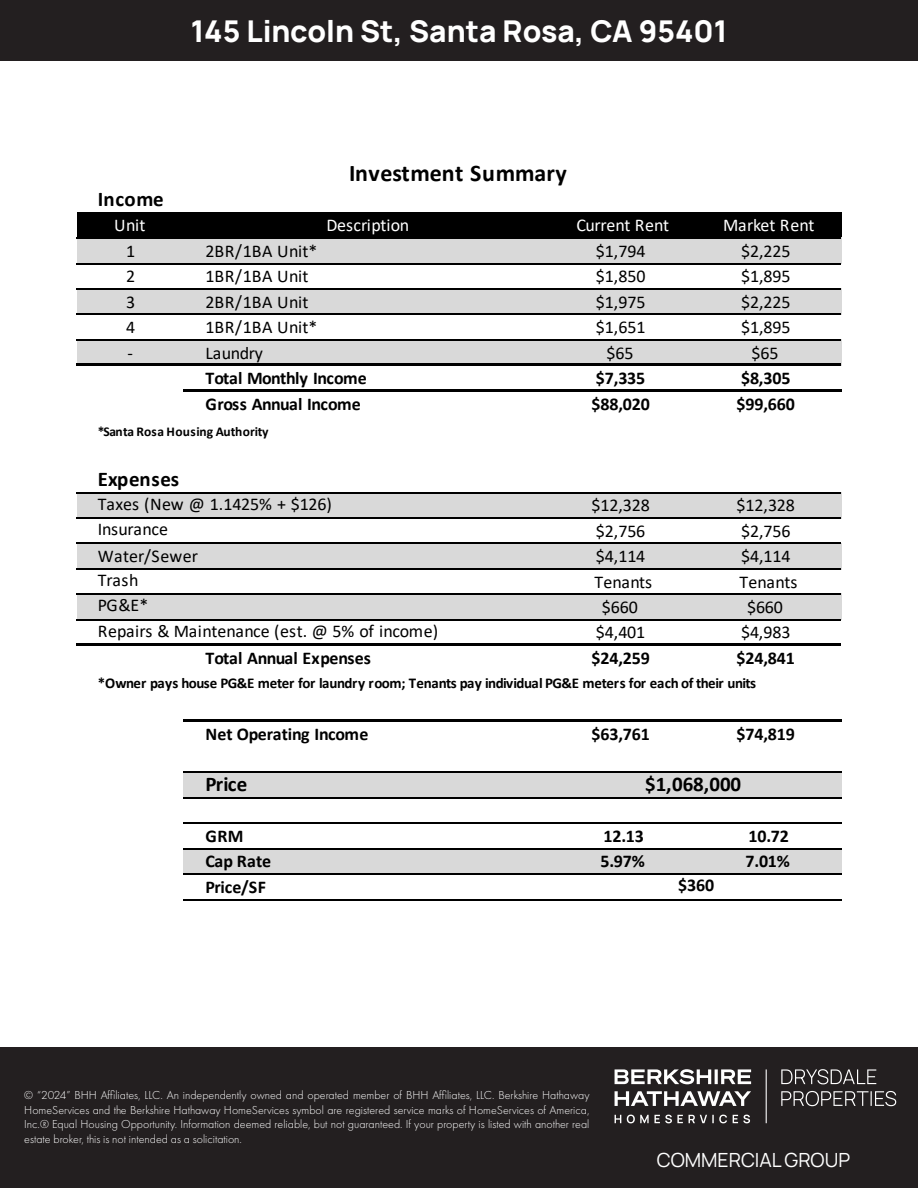
<style>
.page{position:relative;width:918px;height:1188px;background:#fff}
.page>*{position:absolute;margin:0;border:0;box-sizing:border-box;transform-origin:0 0}
.t1{font:800 30px "Manrope";color:#fff}
.t2{font:700 24px "Calibri";letter-spacing:.005em;color:#000}
.t3{font:700 21px "Calibri";color:#000}
.t4{font:19.5px "Manrope";color:#fff}
.t5{font:18px/25.5px "Calibri";letter-spacing:-.005em;color:#000}
.t6{font:700 18px "Calibri";letter-spacing:-.005em;color:#000}
.t7{font:18px "Calibri";letter-spacing:.02em;color:#000}
.t8{font:18px "Calibri";letter-spacing:-.01em;color:#fff}
.t9{font:16.5px/21px "Manrope";color:#fff}
.t10{font:700 15px "Calibri";letter-spacing:-.035em;color:#000}
.t11{font:700 13.5px "Calibri";letter-spacing:.015em;color:#000}
.t12{font:300 12px/14.4px "Futura PT";color:#fff;text-align:justify}
</style>
<div class="page">
<div style="left:0;top:0;width:918px;height:61px;background:#231f20"></div>
<div style="left:77px;top:212px;width:764px;height:27px;background:#000"></div>
<div style="left:77px;top:237px;width:764px;height:27px;background:#d9d9d9"></div>
<div style="left:77px;top:288px;width:764px;height:27px;background:#d9d9d9"></div>
<div style="left:77px;top:339px;width:764px;height:27px;background:#d9d9d9"></div>
<div style="left:77px;top:492px;width:764px;height:27px;background:#d9d9d9"></div>
<div style="left:77px;top:543px;width:764px;height:27px;background:#d9d9d9"></div>
<div style="left:77px;top:594px;width:764px;height:26px;background:#d9d9d9"></div>
<div style="left:183px;top:772px;width:658px;height:27px;background:#d9d9d9"></div>
<div style="left:183px;top:848px;width:658px;height:27px;background:#d9d9d9"></div>
<hr style="left:77px;top:237px;width:764px;height:2px;background:#000">
<hr style="left:77px;top:263px;width:764px;height:1px;background:#000">
<hr style="left:77px;top:288px;width:764px;height:2px;background:#000">
<hr style="left:77px;top:314px;width:764px;height:1px;background:#000">
<hr style="left:77px;top:339px;width:764px;height:2px;background:#000">
<hr style="left:77px;top:363px;width:764px;height:3px;background:#000">
<hr style="left:183px;top:389px;width:658px;height:3px;background:#000">
<hr style="left:77px;top:492px;width:764px;height:1px;background:#000">
<hr style="left:77px;top:517px;width:764px;height:2px;background:#000">
<hr style="left:77px;top:543px;width:764px;height:1px;background:#000">
<hr style="left:77px;top:568px;width:764px;height:2px;background:#000">
<hr style="left:77px;top:594px;width:764px;height:1px;background:#000">
<hr style="left:77px;top:619px;width:764px;height:1px;background:#000">
<hr style="left:77px;top:643px;width:764px;height:3px;background:#000">
<hr style="left:183px;top:719px;width:658px;height:3px;background:#000">
<hr style="left:183px;top:772px;width:658px;height:1px;background:#000">
<hr style="left:183px;top:797px;width:658px;height:2px;background:#000">
<hr style="left:183px;top:822px;width:658px;height:2px;background:#000">
<hr style="left:183px;top:848px;width:658px;height:1px;background:#000">
<hr style="left:183px;top:873px;width:658px;height:2px;background:#000">
<hr style="left:183px;top:899px;width:658px;height:1px;background:#000">
<div style="left:0;top:1048px;width:918px;height:140px;background:#231f20"></div>
<svg style="left:615px;top:1069px;width:281px;height:54px"></svg>
<h1 class="t1" style="left:191px;top:10px;width:538px">145 Lincoln St, Santa Rosa, CA 95401</h1>
<p class="t2" style="left:349px;top:156px;width:219px">Investment Summary</p>
<p class="t3" style="left:98px;top:184px;width:67px">Income</p>
<p class="t8" style="left:114px;top:213px;width:33px">Unit</p>
<p class="t8" style="left:327px;top:213px;width:84px">Description</p>
<p class="t8" style="left:576px;top:213px;width:94px">Current Rent</p>
<p class="t8" style="left:723px;top:213px;width:93px">Market Rent</p>
<p class="t5" style="left:126px;top:238px;width:11px">1</p>
<p class="t7" style="left:205px;top:238px;width:114px">2BR/1BA Unit*</p>
<p class="t5" style="left:596px;top:238px;width:51px">$1,794</p>
<p class="t5" style="left:741px;top:238px;width:51px">$2,225</p>
<p class="t5" style="left:126px;top:263px;width:11px">2</p>
<p class="t7" style="left:205px;top:264px;width:105px">1BR/1BA Unit</p>
<p class="t5" style="left:596px;top:263px;width:51px">$1,850</p>
<p class="t5" style="left:741px;top:263px;width:51px">$1,895</p>
<p class="t5" style="left:126px;top:289px;width:11px">3</p>
<p class="t7" style="left:205px;top:289px;width:105px">2BR/1BA Unit</p>
<p class="t5" style="left:596px;top:289px;width:51px">$1,975</p>
<p class="t5" style="left:741px;top:289px;width:51px">$2,225</p>
<p class="t5" style="left:126px;top:314px;width:11px">4</p>
<p class="t7" style="left:205px;top:315px;width:114px">1BR/1BA Unit*</p>
<p class="t5" style="left:596px;top:314px;width:51px">$1,651</p>
<p class="t5" style="left:741px;top:314px;width:51px">$1,895</p>
<p class="t5" style="left:128px;top:339px;width:7px">-</p>
<p class="t5" style="left:205px;top:339px;width:59px">Laundry</p>
<p class="t5" style="left:606px;top:339px;width:29px">$65</p>
<p class="t5" style="left:752px;top:339px;width:29px">$65</p>
<p class="t6" style="left:205px;top:365px;width:163px">Total Monthly Income</p>
<p class="t6" style="left:596px;top:365px;width:51px">$7,335</p>
<p class="t6" style="left:741px;top:365px;width:51px">$8,305</p>
<p class="t6" style="left:205px;top:391px;width:157px">Gross Annual Income</p>
<p class="t6" style="left:591px;top:391px;width:60px">$88,020</p>
<p class="t6" style="left:737px;top:391px;width:60px">$99,660</p>
<p class="t11" style="left:98px;top:422px;width:172px">*Santa Rosa Housing Authority</p>
<p class="t3" style="left:98px;top:464px;width:83px">Expenses</p>
<p class="t5" style="left:98px;top:491px;width:236px">Taxes (New @ 1.1425% + $126)<br>Insurance</p>
<p class="t5" style="left:98px;top:567px;width:42px">Trash</p>
<p class="t5" style="left:591px;top:492px;width:60px">$12,328</p>
<p class="t5" style="left:737px;top:492px;width:60px">$12,328</p>
<p class="t5" style="left:596px;top:517px;width:51px">$2,756</p>
<p class="t5" style="left:741px;top:517px;width:51px">$2,756</p>
<p class="t5" style="left:98px;top:543px;width:102px">Water/Sewer</p>
<p class="t5" style="left:596px;top:543px;width:51px">$4,114</p>
<p class="t5" style="left:741px;top:543px;width:51px">$4,114</p>
<p class="t5" style="left:594px;top:568px;width:59px">Tenants</p>
<p class="t5" style="left:740px;top:568px;width:59px">Tenants</p>
<p class="t5" style="left:602px;top:594px;width:38px">$660</p>
<p class="t5" style="left:747px;top:594px;width:38px">$660</p>
<p class="t5" style="left:596px;top:619px;width:51px">$4,401</p>
<p class="t5" style="left:741px;top:619px;width:51px">$4,983</p>
<p class="t6" style="left:205px;top:645px;width:167px">Total Annual Expenses</p>
<p class="t6" style="left:591px;top:645px;width:60px">$24,259</p>
<p class="t6" style="left:737px;top:645px;width:60px">$24,841</p>
<p class="t10" style="left:98px;top:672px;width:660px">*Owner pays house PG&amp;E meter for laundry room; Tenants pay individual PG&amp;E meters for each of their units</p>
<p class="t6" style="left:205px;top:721px;width:165px">Net Operating Income</p>
<p class="t6" style="left:591px;top:721px;width:60px">$63,761</p>
<p class="t6" style="left:737px;top:721px;width:60px">$74,819</p>
<p class="t3" style="left:205px;top:769px;width:43px">Price</p>
<p class="t6" style="left:205px;top:823px;width:40px">GRM</p>
<p class="t6" style="left:603px;top:823px;width:42px">12.13</p>
<p class="t6" style="left:749px;top:823px;width:42px">10.72</p>
<p class="t6" style="left:205px;top:849px;width:67px">Cap Rate</p>
<p class="t6" style="left:600px;top:849px;width:46px">5.97%</p>
<p class="t6" style="left:746px;top:849px;width:46px">7.01%</p>
<p class="t6" style="left:205px;top:874px;width:62px">Price/SF</p>
<p class="t6" style="left:678px;top:873px;width:38px">$360</p>
<p class="t5" style="left:98px;top:592px;width:52px">PG&amp;E*</p>
<p class="t5" style="left:98px;top:618px;width:342px">Repairs &amp; Maintenance (est. @ 5% of income)</p>
<p class="t3" style="left:645px;top:769px;width:97px">$1,068,000</p>
<p class="t12" style="left:24px;top:1088px;width:567px">© “2024” BHH Affiliates, LLC. An independently owned and operated member of BHH Affiliates, LLC. Berkshire Hathaway HomeServices and the Berkshire Hathaway HomeServices symbol are registered service marks of HomeServices of America, Inc.® Equal Housing Opportunity. Information deemed reliable, but not guaranteed. If your property is listed with another real estate broker, this is not intended as a solicitation.</p>
<h3 class="t9" style="left:20px;top:1086px;width:218px">Managing Director<br>Direct: (415) 747-2150 steve@levelcommercial.com</h3>
<p class="t4" style="left:657px;top:1146px;width:195px">COMMERCIAL GROUP</p>
</div>
